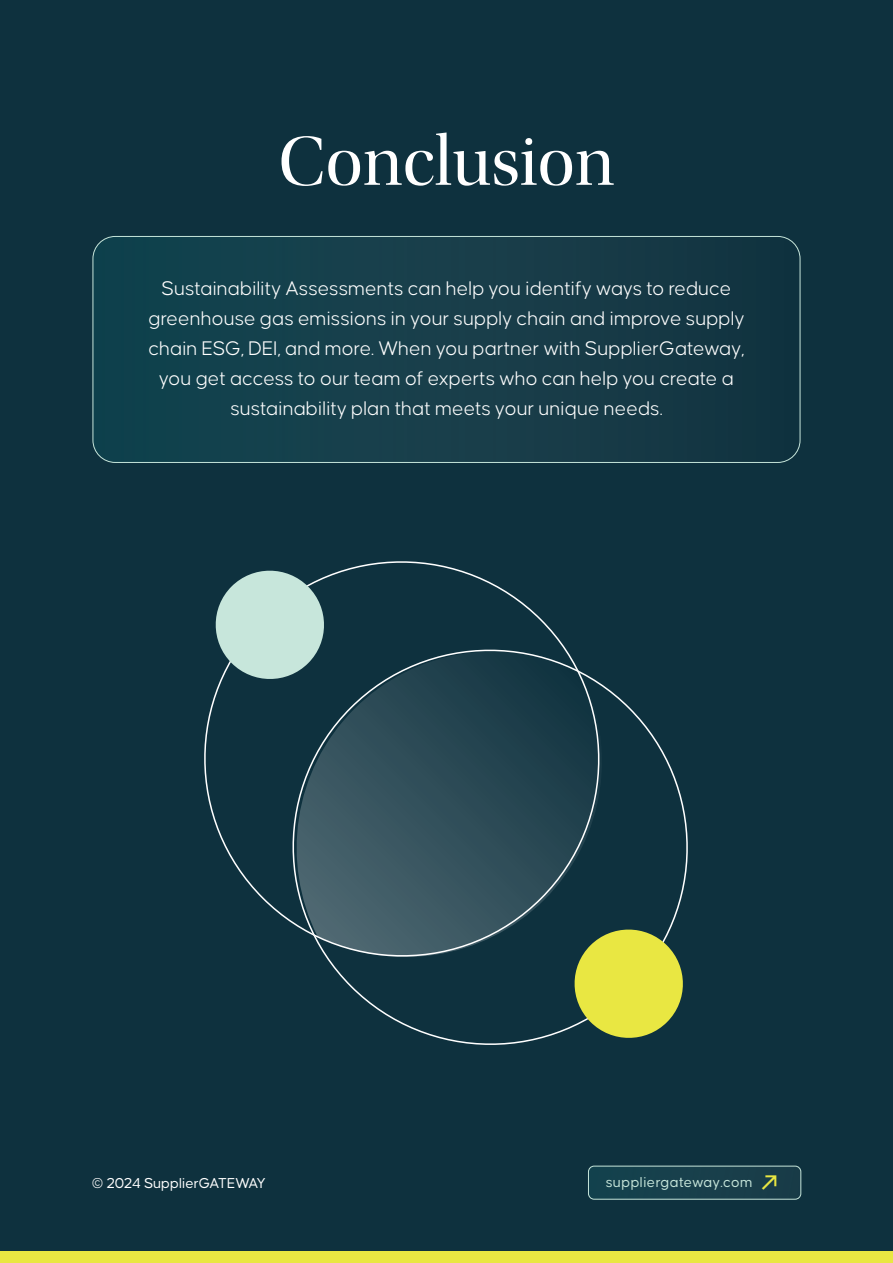
<style>
.page{position:relative;width:893px;height:1263px;background:#0e313e}
.page>*{position:absolute;margin:0;border:0;box-sizing:border-box;transform-origin:0 0}
.t1{font:72px "Utopia Std Disp";color:#fff}
.t2{font:300 21px/30px "Causten";color:#fff;text-align:center}
.t3{font:15.3px "Causten";color:#fff}
.t4{font:15.3px "Causten";letter-spacing:.025em;color:#c6e5da}
.s1{font-size:30.15px;color:#e9e742}
</style>
<div class="page">
<div style="left:588px;top:1166px;width:213px;height:33px;background:#18404b"></div>
<div style="left:588px;top:1166px;width:213px;height:33px;border:1px solid #c6e5da;border-radius:6px"></div>
<svg style="left:93px;top:236px;width:707px;height:226px"></svg>
<div style="left:93px;top:236px;width:707px;height:227px;border:1px solid #c6e5da;border-radius:22px"></div>
<svg style="left:341px;top:698px;width:347px;height:347px"></svg>
<svg style="left:204px;top:561px;width:416px;height:416px"></svg>
<svg style="left:210px;top:565px;width:119px;height:119px"></svg>
<svg style="left:569px;top:924px;width:119px;height:119px"></svg>
<div style="left:0;top:1252px;width:893px;height:11px;background:#e9e742"></div>
<h1 class="t1" style="left:278px;top:123px;width:338px">Conclusion</h1>
<p class="t2" style="left:148px;top:273px;width:598px">Sustainability Assessments can help you identify ways to reduce greenhouse gas emissions in your supply chain and improve supply chain ESG, DEI, and more. When you partner with SupplierGateway, you get access to our team of experts who can help you create a sustainability plan that meets your unique needs.</p>
<p class="t3" style="left:92px;top:1175px;width:175px">© 2024 SupplierGATEWAY</p>
<p class="t4" style="left:606px;top:1173px;width:175px">suppliergateway.com <span class="s1">↗</span></p>
</div>
